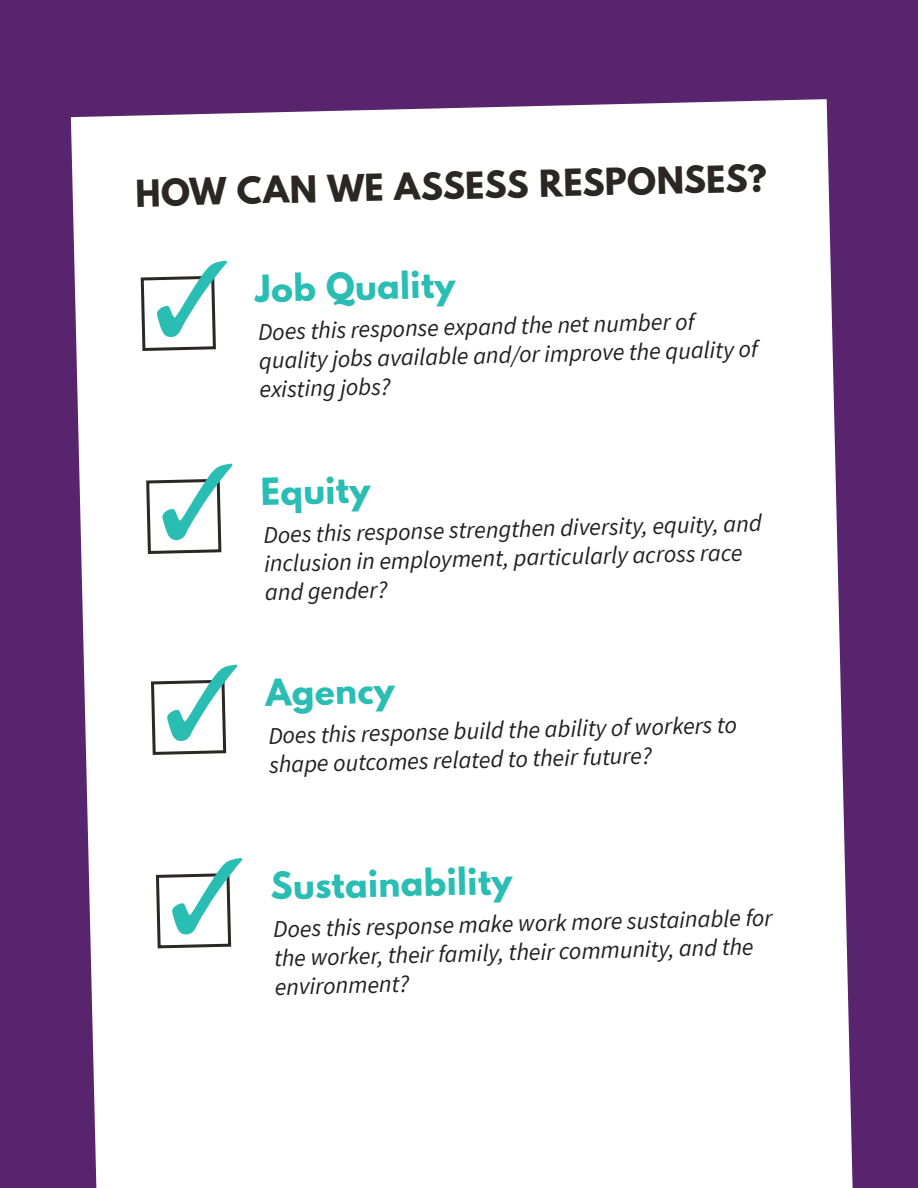
<style>
.page{position:relative;width:918px;height:1188px;background:#58246d}
.page>*{position:absolute;margin:0;border:0;box-sizing:border-box;transform-origin:0 0}
.t1{font:700 33px "League Spartan";color:#2abdb3}
.t2{font:700 33px "League Spartan";color:#2b2824}
.t3{font:italic 24px/29.4px "Source Sans Pro";color:#231f20}
</style>
<div class="page">
<div style="left:71px;top:99px;width:782px;height:1089px;background:#fff"></div>
<svg style="left:139px;top:274px;width:78px;height:79px"></svg>
<svg style="left:145px;top:477px;width:78px;height:79px"></svg>
<svg style="left:149px;top:678px;width:79px;height:78px"></svg>
<svg style="left:154px;top:872px;width:79px;height:78px"></svg>
<h1 class="t2" style="left:135px;top:165px;width:633px;rotate:-1deg">HOW CAN WE ASSESS RESPONSES?</h1>
<h1 class="t1" style="left:152px;top:264px;width:304px;rotate:-1deg">✓ Job Quality</h1>
<p class="t3" style="left:258px;top:315px;width:501px;rotate:-1deg">Does this response expand the net number of quality jobs available and/or improve the quality of existing jobs?</p>
<h1 class="t1" style="left:158px;top:467px;width:214px;rotate:-1deg">✓ Equity</h1>
<p class="t3" style="left:263px;top:518px;width:500px;rotate:-1deg">Does this response strengthen diversity, equity, and inclusion in employment, particularly across race and gender?</p>
<h1 class="t1" style="left:162px;top:668px;width:233px;rotate:-1deg">✓ Agency</h1>
<p class="t3" style="left:268px;top:719px;width:470px;line-height:29px;rotate:-1deg">Does this response build the ability of workers to shape outcomes related to their future?</p>
<h1 class="t1" style="left:167px;top:861px;width:346px;rotate:-1deg">✓ Sustainability</h1>
<p class="t3" style="left:273px;top:912px;width:501px;rotate:-1deg">Does this response make work more sustainable for the worker, their family, their community, and the environment?</p>
</div>
